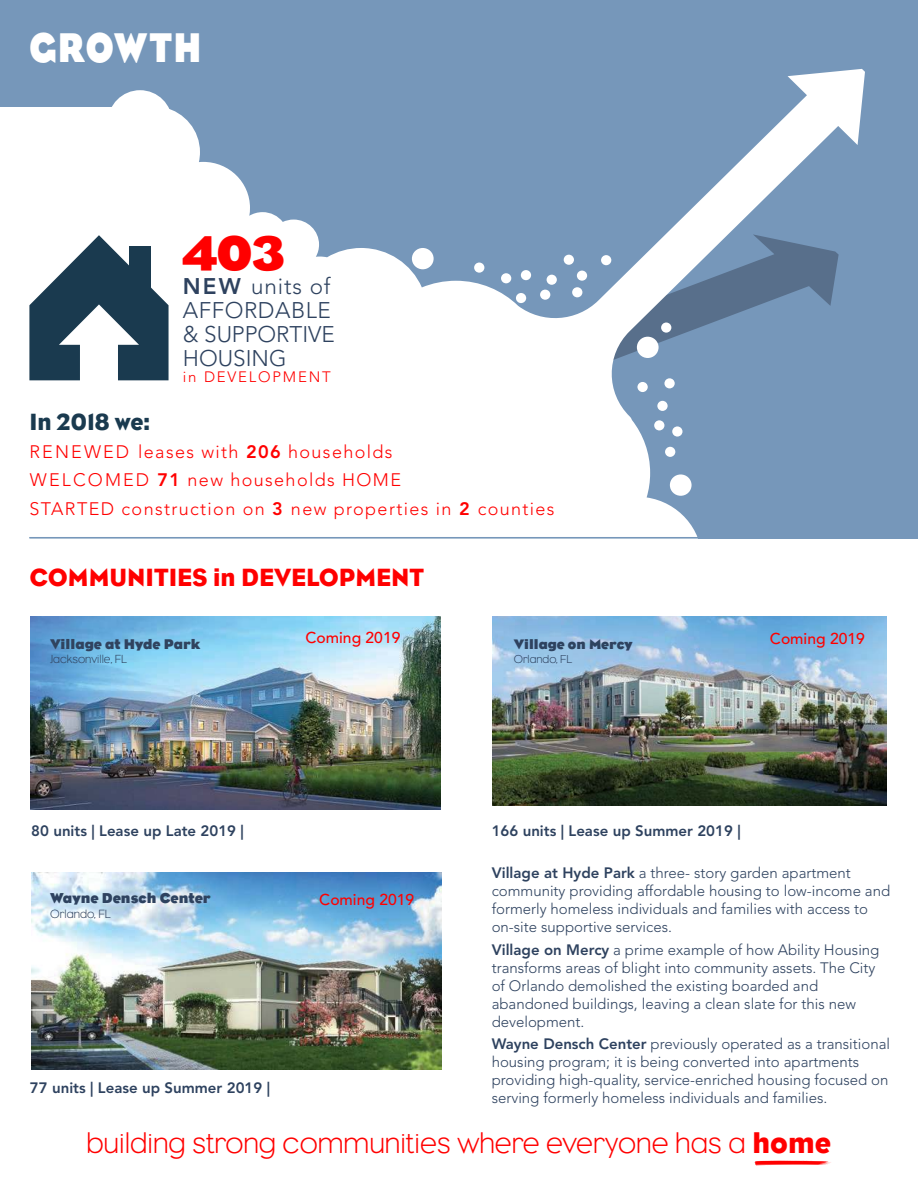
<style>
.page{position:relative;width:918px;height:1188px;background:#fff}
.page>*{position:absolute;margin:0;border:0;box-sizing:border-box;transform-origin:0 0}
.t1{font:700 49.5px "Eagle";color:#f00}
.t2{font:700 42.3px "Eagle";letter-spacing:.04em;color:#fff;scale:.84 1}
.t3{font:300 30px "Eagle";color:#f00}
.t4{font:25.5px "Eagle";color:#f00}
.t5{font:24px "Eagle";color:#1a3a4f}
.t6{font:300 22.5px/24px "Avenir LT Std";color:#2e425f}
.t7{font:300 18px/28.5px "Avenir LT Std";letter-spacing:.075em;color:#f00}
.t8{font:500 15.6px "Avenir LT Std";color:#f00}
.t9{font:300 15px/18px "Avenir LT Std";color:#2e425f}
.t10{font:800 15px "Avenir LT Std";color:#2e425f}
.t11{font:300 15px "Avenir LT Std";letter-spacing:.12em;color:#f00}
.t12{font:700 14.7px "Eagle";color:#2e425f}
.t13{font:700 14.4px "Eagle";color:#30435f}
.t14{font:700 14.1px "Eagle";color:#2e425f}
.t15{font:300 12.15px "Eagle";color:#2e425f}
.t16{font:300 12px "Eagle";color:#30435f}
.t17{font:300 11.7px "Eagle";color:#2e425f}
.s1{font-weight:800}
.s2{font-weight:400}
</style>
<div class="page">
<div style="left:168px;top:0;width:750px;height:743px;background:#7697ba"></div>
<svg style="left:164px;top:69px;width:701px;height:470px"></svg>
<div style="left:0;top:0;width:168px;height:107px;background:#7697ba"></div>
<svg style="left:29px;top:235px;width:140px;height:145px"></svg>
<div style="left:129px;top:247px;width:22px;height:47px;background:#1a3a4f"></div>
<div style="left:108px;top:90px;width:64px;height:65px;background:#fff;border-radius:50%"></div>
<div style="left:12px;top:539px;width:906px;height:649px;background:#fff"></div>
<img style="left:31px;top:873px;width:410px;height:196px">
<img style="left:492px;top:616px;width:395px;height:189px">
<img style="left:31px;top:616px;width:410px;height:193px">
<svg style="left:755px;top:1161px;width:76px;height:5px"></svg>
<hr style="left:29px;top:537px;width:675px;height:1px;background:#7697ba">
<h2 class="t2" style="left:29px;top:32px;width:206px">GROWTH</h2>
<h3 class="t5" style="left:29px;top:407px;width:123px">In 2018 we:</h3>
<h1 class="t1" style="left:183px;top:235px;width:103px">403</h1>
<h3 class="t6" style="left:183px;top:276px;width:153px"><span class="s1">NEW</span> units of<br>AFFORDABLE &amp; SUPPORTIVE<br>HOUSING</h3>
<p class="t11" style="left:183px;top:370px;width:149px">in DEVELOPMENT</p>
<p class="t7" style="left:29px;top:439px;width:527px">RENEWED leases with <span class="s1">206</span> households<br>WELCOMED <span class="s1">71</span> new households HOME<br>STARTED construction on <span class="s1">3</span> new properties in <span class="s1">2</span> counties</p>
<h3 class="t4" style="left:29px;top:562px;width:396px">COMMUNITIES in DEVELOPMENT</h3>
<p class="t8" style="left:306px;top:632px;width:96px">Coming 2019</p>
<p class="t13" style="left:50px;top:639px;width:152px">Village at Hyde Park</p>
<p class="t8" style="left:770px;top:633px;width:96px">Coming 2019</p>
<p class="t16" style="left:50px;top:655px;width:78px">Jacksonville, FL</p>
<p class="t14" style="left:514px;top:639px;width:120px">Village on Mercy</p>
<p class="t17" style="left:514px;top:655px;width:60px">Orlando, FL</p>
<p class="t10" style="left:31px;top:825px;width:214px">80 units | Lease up Late 2019 |</p>
<p class="t10" style="left:492px;top:824px;width:251px">166 units | Lease up Summer 2019 |</p>
<p class="t9" style="left:492px;top:865px;width:400px"><span class="s1">Village at Hyde Park</span> a three- story garden apartment community providing affordable housing to low-income and formerly homeless individuals and families with access to on-site supportive services.</p>
<p class="t9" style="left:492px;top:942px;width:389px"><span class="s1">Village on Mercy</span> a prime example of how Ability Housing transforms areas of blight into community assets. The City of Orlando demolished the existing boarded and abandoned buildings, leaving a clean slate for this new development.</p>
<p class="t9" style="left:492px;top:1036px;width:400px"><span class="s1">Wayne Densch Center</span> previously operated as a transitional housing program; it is being converted into apartments providing high-quality, service-enriched housing focused on serving formerly homeless individuals and families.</p>
<h3 class="t3" style="left:86px;top:1132px;width:746px">building strong communities where everyone has a <span class="s2">home</span></h3>
<p class="t12" style="left:50px;top:893px;width:162px">Wayne Densch Center</p>
<p class="t15" style="left:50px;top:909px;width:62px">Orlando, FL</p>
<p class="t8" style="left:319px;top:893px;width:96px">Coming 2019</p>
<p class="t10" style="left:30px;top:1082px;width:242px">77 units | Lease up Summer 2019 |</p>
</div>
